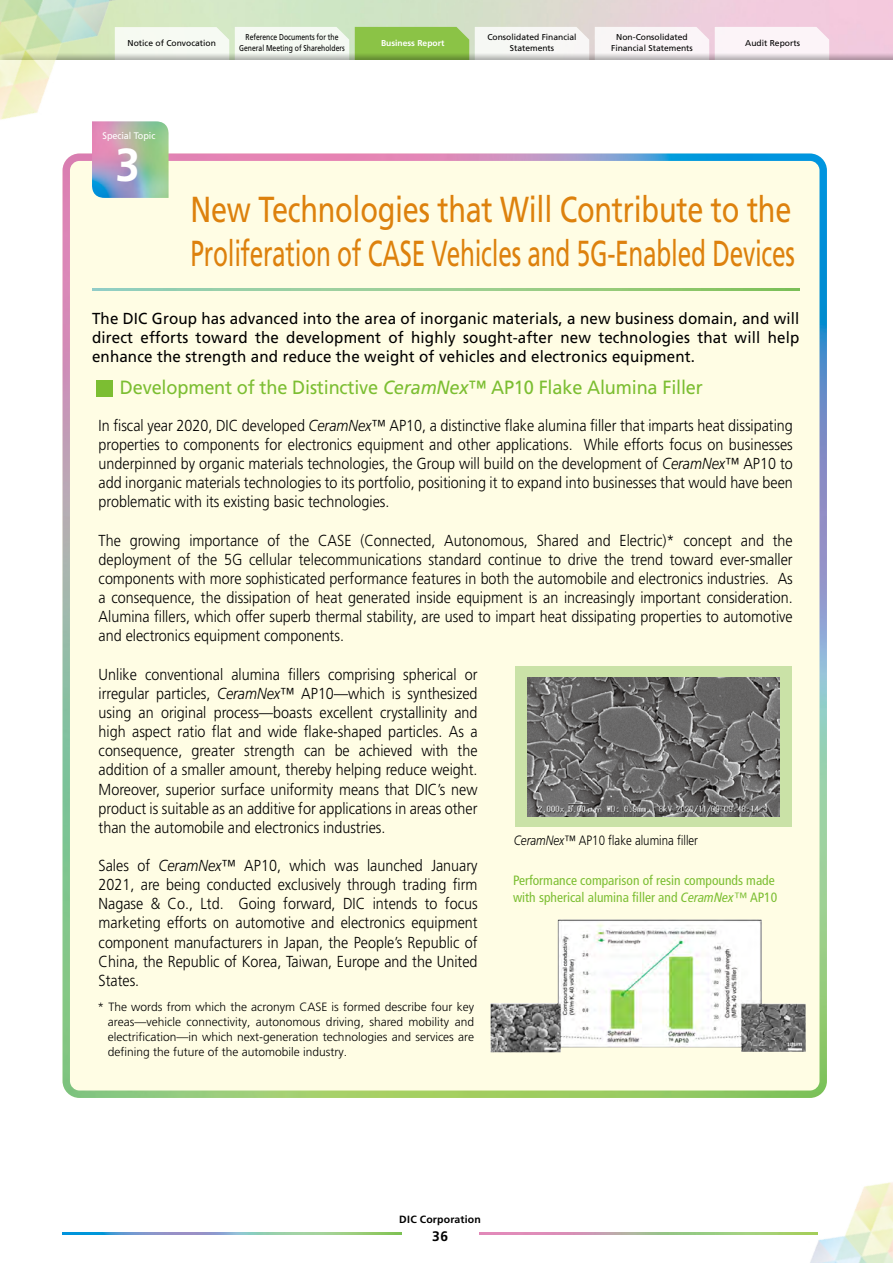
<style>
.page{position:relative;width:893px;height:1263px;background:#fff}
.page>*{position:absolute;margin:0;border:0;box-sizing:border-box;transform-origin:0 0}
.t1{font:700 46.2px "Frutiger LT Pro";color:#fff;scale:.95 1}
.t2{font:36.15px/43.5px "Frutiger LT Pro";letter-spacing:-.01em;color:#dd810d;scale:.8 1}
.t3{font:19.2px "Frutiger LT Pro";letter-spacing:-.01em;color:#7cbe32;scale:.95 1}
.t4{font:300 15.9px/19.2px "Frutiger LT Pro";color:#000;text-align:justify;scale:.9 1}
.t5{font:15.9px/19.2px "Frutiger LT Pro";letter-spacing:.01em;color:#000;text-align:justify;scale:.95 1}
.t6{font:700 13.8px "Frutiger LT Pro";color:#000}
.t7{font:condensed 13.5px/16.5px "Frutiger LT Pro";color:#7cbe32}
.t8{font:300 13.5px "Frutiger LT Pro";color:#000;scale:.85 1}
.t9{font:300 12px/15px "Frutiger LT Pro";color:#000;text-align:justify}
.t10{font:700 10.5px "Frutiger LT Pro";letter-spacing:.02em;color:#000}
.t11{font:9.6px "Frutiger LT Pro";letter-spacing:-.01em;color:#fff;scale:.95 1}
.t12{font:8.55px/10.6px "Frutiger LT Pro";color:#000;text-align:center}
.t13{font:8.55px/10.6px "Frutiger LT Pro";color:#000;text-align:center;scale:.8 1}
.t14{font:700 8.55px "Frutiger LT Pro";color:#fff}
.s1{font-style:italic}
</style>
<div class="page">
<img style="left:143px;top:0;width:750px;height:53px">
<div style="left:143px;top:27px;width:86px;height:26px;background:#f6faf3"></div>
<div style="left:235px;top:27px;width:114px;height:26px;background:#f5faf3"></div>
<div style="left:355px;top:27px;width:114px;height:26px;background:#8bc346"></div>
<div style="left:475px;top:27px;width:114px;height:26px;background:#f7f7f5"></div>
<div style="left:595px;top:27px;width:114px;height:26px;background:#faf5f7"></div>
<div style="left:715px;top:27px;width:114px;height:26px;background:#fcf4f8"></div>
<img style="left:0;top:0;width:143px;height:120px">
<img style="left:778px;top:1182px;width:115px;height:81px">
<img style="left:479px;top:1232px;width:339px;height:2px">
<img style="left:63px;top:1232px;width:339px;height:2px">
<div style="left:63px;top:153px;width:764px;height:945px;background:#fffde4"></div>
<img style="left:92px;top:121px;width:77px;height:77px">
<img style="left:92px;top:288px;width:707px;height:2px">
<div style="left:96px;top:380px;width:17px;height:16px;background:#7cbe32"></div>
<div style="left:516px;top:666px;width:276px;height:161px;background:#cae2a7"></div>
<img style="left:528px;top:677px;width:252px;height:139px">
<img style="left:490px;top:919px;width:316px;height:133px">
<p class="t12" style="left:128px;top:37px;width:90px">Notice of Convocation</p>
<p class="t13" style="left:239px;top:32px;width:133px">Reference Documents for the<br>General Meeting of Shareholders</p>
<p class="t14" style="left:381px;top:38px;width:65px">Business Report</p>
<p class="t12" style="left:487px;top:32px;width:91px">Consolidated Financial<br>Statements</p>
<p class="t12" style="left:611px;top:32px;width:83px">Non-Consolidated<br>Financial Statements</p>
<p class="t12" style="left:745px;top:37px;width:56px">Audit Reports</p>
<p class="t11" style="left:103px;top:130px;width:57px">Special Topic</p>
<h1 class="t1" style="left:115px;top:137px;width:27px">3</h1>
<h2 class="t2" style="left:191px;top:188px;width:757px">New Technologies that Will Contribute to the<br>Proliferation of CASE Vehicles and 5G-Enabled Devices</h2>
<p class="t5" style="left:92px;top:308px;width:746px">The DIC Group has advanced into the area of inorganic materials, a new business domain, and will direct efforts toward the development of highly sought-after new technologies that will help enhance the strength and reduce the weight of vehicles and electronics equipment.</p>
<p class="t3" style="left:120px;top:376px;width:615px">Development of the Distinctive <span class="s1">CeramNex</span>™ AP10 Flake Alumina Filler</p>
<p class="t4" style="left:99px;top:416px;width:773px">In fiscal year 2020, DIC developed <span class="s1">CeramNex</span>™ AP10, a distinctive flake alumina filler that imparts heat dissipating properties to components for electronics equipment and other applications. While efforts focus on businesses underpinned by organic materials technologies, the Group will build on the development of <span class="s1">CeramNex</span>™ AP10 to add inorganic materials technologies to its portfolio, positioning it to expand into businesses that would have been problematic with its existing basic technologies.</p>
<p class="t4" style="left:99px;top:531px;width:773px">The growing importance of the CASE (Connected, Autonomous, Shared and Electric)* concept and the deployment of the 5G cellular telecommunications standard continue to drive the trend toward ever-smaller components with more sophisticated performance features in both the automobile and electronics industries. As a consequence, the dissipation of heat generated inside equipment is an increasingly important consideration.<br>Alumina fillers, which offer superb thermal stability, are used to impart heat dissipating properties to automotive and electronics equipment components.</p>
<p class="t4" style="left:99px;top:665px;width:423px">Unlike conventional alumina fillers comprising spherical or irregular particles, <span class="s1">CeramNex</span>™ AP10—which is synthesized using an original process—boasts excellent crystallinity and high aspect ratio flat and wide flake-shaped particles. As a consequence, greater strength can be achieved with the addition of a smaller amount, thereby helping reduce weight.<br>Moreover, superior surface uniformity means that DIC’s new product is suitable as an additive for applications in areas other than the automobile and electronics industries.</p>
<p class="t4" style="left:99px;top:856px;width:423px">Sales of <span class="s1">CeramNex</span>™ AP10, which was launched January 2021, are being conducted exclusively through trading firm Nagase &amp; Co., Ltd. Going forward, DIC intends to focus marketing efforts on automotive and electronics equipment component manufacturers in Japan, the People’s Republic of China, the Republic of Korea, Taiwan, Europe and the United States.</p>
<p class="t8" style="left:514px;top:833px;width:218px"><span class="s1">CeramNex</span>™ AP10 flake alumina filler</p>
<p class="t7" style="left:513px;top:872px;width:266px">Performance comparison of resin compounds made with spherical alumina filler and <span class="s1">CeramNex</span>™ AP10</p>
<p class="t9" style="left:108px;top:1000px;width:368px;text-indent:-10px">* The words from which the acronym CASE is formed describe four key areas—vehicle connectivity, autonomous driving, shared mobility and electrification—in which next-generation technologies and services are defining the future of the automobile industry.</p>
<p class="t10" style="left:399px;top:1213px;width:83px">DIC Corporation</p>
<p class="t6" style="left:432px;top:1228px;width:17px">36</p>
</div>
